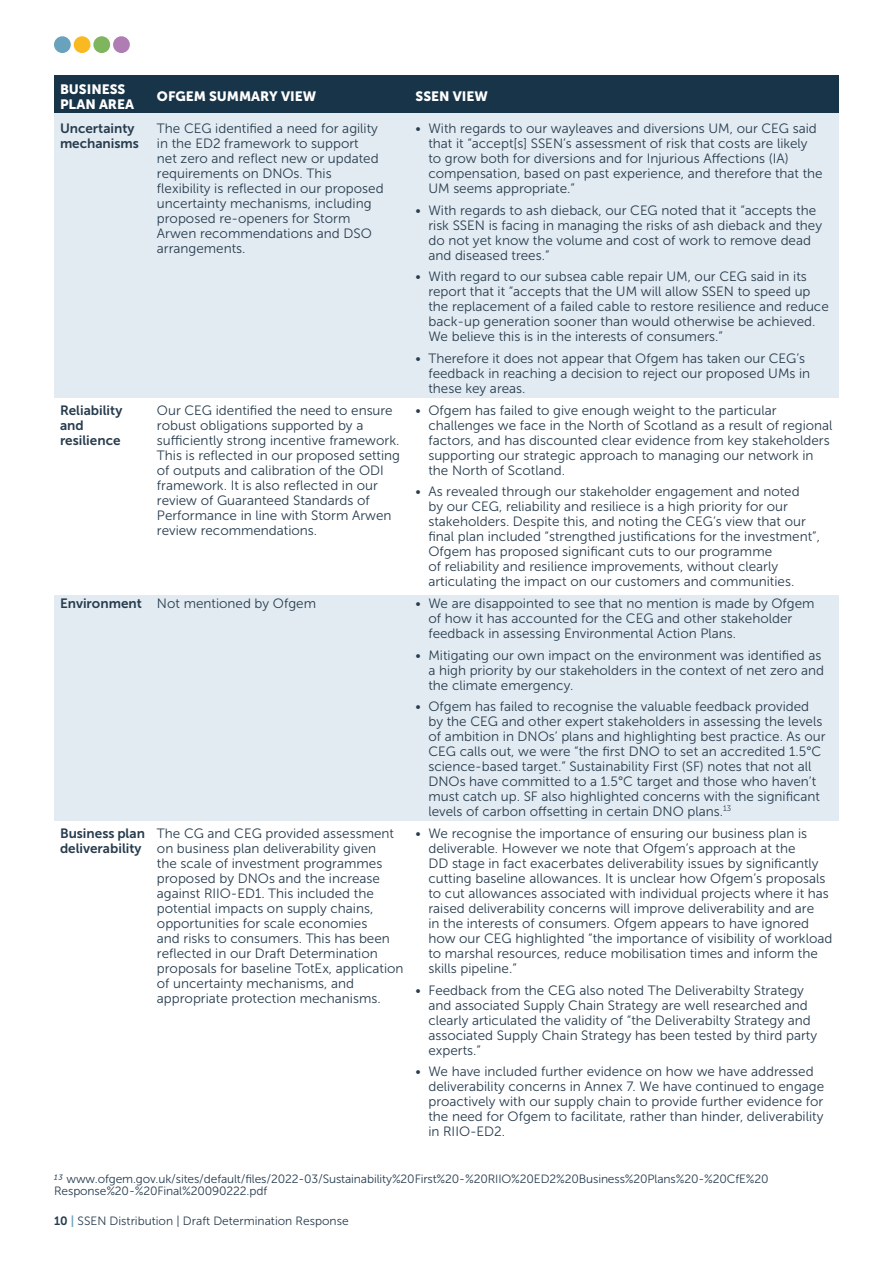
<style>
.page{position:relative;width:893px;height:1263px;background:#fff}
.page>*{position:absolute;margin:0;border:0;box-sizing:border-box;transform-origin:0 0}
.body{font:13.5px/15px "Museo Sans 300";color:#273c4e}
.body-2{font:13.5px/15px "Museo Sans 700";color:#273c4e}
.table_header{font:13.5px/15px "Museo Sans 900";color:#fff}
.qualifier{font:12px/12.8px "Museo Sans 300";letter-spacing:-.01em;color:#273c4e}
.s1{font-style:italic}
.s2{font-family:"Museo Sans 700"}
.s3{font-family:"Museo Sans 700";color:#65a2bc}
</style>
<div class="page">
<div style="left:54px;top:75px;width:785px;height:38px;background:#183448"></div>
<div style="left:54px;top:113px;width:785px;height:285px;background:#e3ebf2"></div>
<div style="left:54px;top:595px;width:785px;height:226px;background:#e3ebf2"></div>
<div style="left:113px;top:36px;width:17px;height:17px;background:#af7cb3;border-radius:50%"></div>
<div style="left:93px;top:36px;width:17px;height:17px;background:#7eb55e;border-radius:50%"></div>
<div style="left:74px;top:36px;width:16px;height:17px;background:#fab821;border-radius:50%"></div>
<div style="left:54px;top:36px;width:17px;height:17px;background:#69a2bc;border-radius:50%"></div>
<p class="table_header" style="left:60px;top:82px;width:76px">BUSINESS<br>PLAN AREA</p>
<p class="table_header" style="left:157px;top:89px;width:161px">OFGEM SUMMARY VIEW</p>
<p class="table_header" style="left:416px;top:89px;width:74px">SSEN VIEW</p>
<p class="body-2" style="left:60px;top:121px;width:81px">Uncertainty mechanisms</p>
<p class="body" style="left:157px;top:121px;width:228px">The CEG identified a need for agility in the ED2 framework to support<br>net zero and reflect new or updated requirements on DNOs. This flexibility is reflected in our proposed uncertainty mechanisms, including proposed re-openers for Storm<br>Arwen recommendations and DSO arrangements.</p>
<p class="body" style="left:428px;top:121px;width:396px;text-indent:-13px">• With regards to our wayleaves and diversions UM, our CEG said that it “accept[s] SSEN’s assessment of risk that costs are likely to grow both for diversions and for Injurious Affections (IA) compensation, based on past experience, and therefore that the UM seems appropriate.”</p>
<p class="body" style="left:428px;top:203px;width:395px;text-indent:-13px">• With regards to ash dieback, our CEG noted that it “accepts the risk SSEN is facing in managing the risks of ash dieback and they do not yet know the volume and cost of work to remove dead and diseased trees.”</p>
<p class="body" style="left:428px;top:269px;width:402px;text-indent:-13px">• With regard to our subsea cable repair UM, our CEG said in its report that it “accepts that the UM will allow SSEN to speed up the replacement of a failed cable to restore resilience and reduce back-up generation sooner than would otherwise be achieved.<br>We believe this is in the interests of consumers.”</p>
<p class="body" style="left:428px;top:350px;width:383px;text-indent:-13px">• Therefore it does not appear that Ofgem has taken our CEG’s feedback in reaching a decision to reject our proposed UMs in these key areas.</p>
<p class="body-2" style="left:60px;top:402px;width:64px">Reliability and resilience</p>
<p class="body" style="left:157px;top:403px;width:245px">Our CEG identified the need to ensure robust obligations supported by a sufficiently strong incentive framework.<br>This is reflected in our proposed setting of outputs and calibration of the ODI framework. It is also reflected in our review of Guaranteed Standards of Performance in line with Storm Arwen review recommendations.</p>
<p class="body" style="left:428px;top:403px;width:406px;text-indent:-13px">• Ofgem has failed to give enough weight to the particular challenges we face in the North of Scotland as a result of regional factors, and has discounted clear evidence from key stakeholders supporting our strategic approach to managing our network in the North of Scotland.</p>
<p class="body" style="left:428px;top:484px;width:393px;text-indent:-13px">• As revealed through our stakeholder engagement and noted<br>by our CEG, reliability and resiliece is a high priority for our stakeholders. Despite this, and noting the CEG’s view that our final plan included “strengthed justifications for the investment”, Ofgem has proposed significant cuts to our programme<br>of reliability and resilience improvements, without clearly articulating the impact on our customers and communities.</p>
<p class="body-2" style="left:60px;top:596px;width:83px">Environment</p>
<p class="body" style="left:157px;top:596px;width:161px">Not mentioned by Ofgem</p>
<p class="body" style="left:428px;top:596px;width:388px;text-indent:-13px">• We are disappointed to see that no mention is made by Ofgem of how it has accounted for the CEG and other stakeholder feedback in assessing Environmental Action Plans.</p>
<p class="body" style="left:428px;top:647px;width:397px;text-indent:-13px">• Mitigating our own impact on the environment was identified as a high priority by our stakeholders in the context of net zero and the climate emergency.</p>
<p class="body" style="left:428px;top:699px;width:399px;text-indent:-13px">• Ofgem has failed to recognise the valuable feedback provided by the CEG and other expert stakeholders in assessing the levels of ambition in DNOs’ plans and highlighting best practice. As our CEG calls out, we were “the first DNO to set an accredited 1.5°C science-based target.” Sustainability First (SF) notes that not all DNOs have committed to a 1.5°C target and those who haven’t must catch up. SF also highlighted concerns with the significant levels of carbon offsetting in certain DNO plans.<sup>13</sup></p>
<p class="body-2" style="left:60px;top:826px;width:86px">Business plan deliverability</p>
<p class="body" style="left:157px;top:826px;width:248px">The CG and CEG provided assessment on business plan deliverability given<br>the scale of investment programmes proposed by DNOs and the increase against RIIO-ED1. This included the potential impacts on supply chains, opportunities for scale economies<br>and risks to consumers. This has been reflected in our Draft Determination proposals for baseline TotEx, application of uncertainty mechanisms, and appropriate protection mechanisms.</p>
<p class="body" style="left:428px;top:826px;width:406px;text-indent:-13px">• We recognise the importance of ensuring our business plan is deliverable. However we note that Ofgem’s approach at the<br>DD stage in fact exacerbates deliverability issues by significantly cutting baseline allowances. It is unclear how Ofgem’s proposals to cut allowances associated with individual projects where it has raised deliverability concerns will improve deliverability and are<br>in the interests of consumers. Ofgem appears to have ignored how our CEG highlighted “the importance of visibility of workload to marshal resources, reduce mobilisation times and inform the skills pipeline.”</p>
<p class="body" style="left:428px;top:983px;width:390px;text-indent:-13px">• Feedback from the CEG also noted The Deliverabilty Strategy and associated Supply Chain Strategy are well researched and clearly articulated the validity of “the Deliverabilty Strategy and associated Supply Chain Strategy has been tested by third party experts.”</p>
<p class="body" style="left:428px;top:1064px;width:397px;text-indent:-13px">• We have included further evidence on how we have addressed deliverability concerns in Annex 7. We have continued to engage proactively with our supply chain to provide further evidence for the need for Ofgem to facilitate, rather than hinder, deliverability in RIIO-ED2.</p>
<p class="qualifier" style="left:54px;top:1172px;width:716px"><span class="s1">13</span> www.ofgem.gov.uk/sites/default/files/2022-03/Sustainability%20First%20-%20RIIO%20ED2%20Business%20Plans%20-%20CfE%20<br>Response%20-%20Final%20090222.pdf</p>
<p class="qualifier" style="left:54px;top:1214px;width:296px"><span class="s2">10</span> <span class="s3">|</span> SSEN Distribution | Draft Determination Response</p>
</div>
